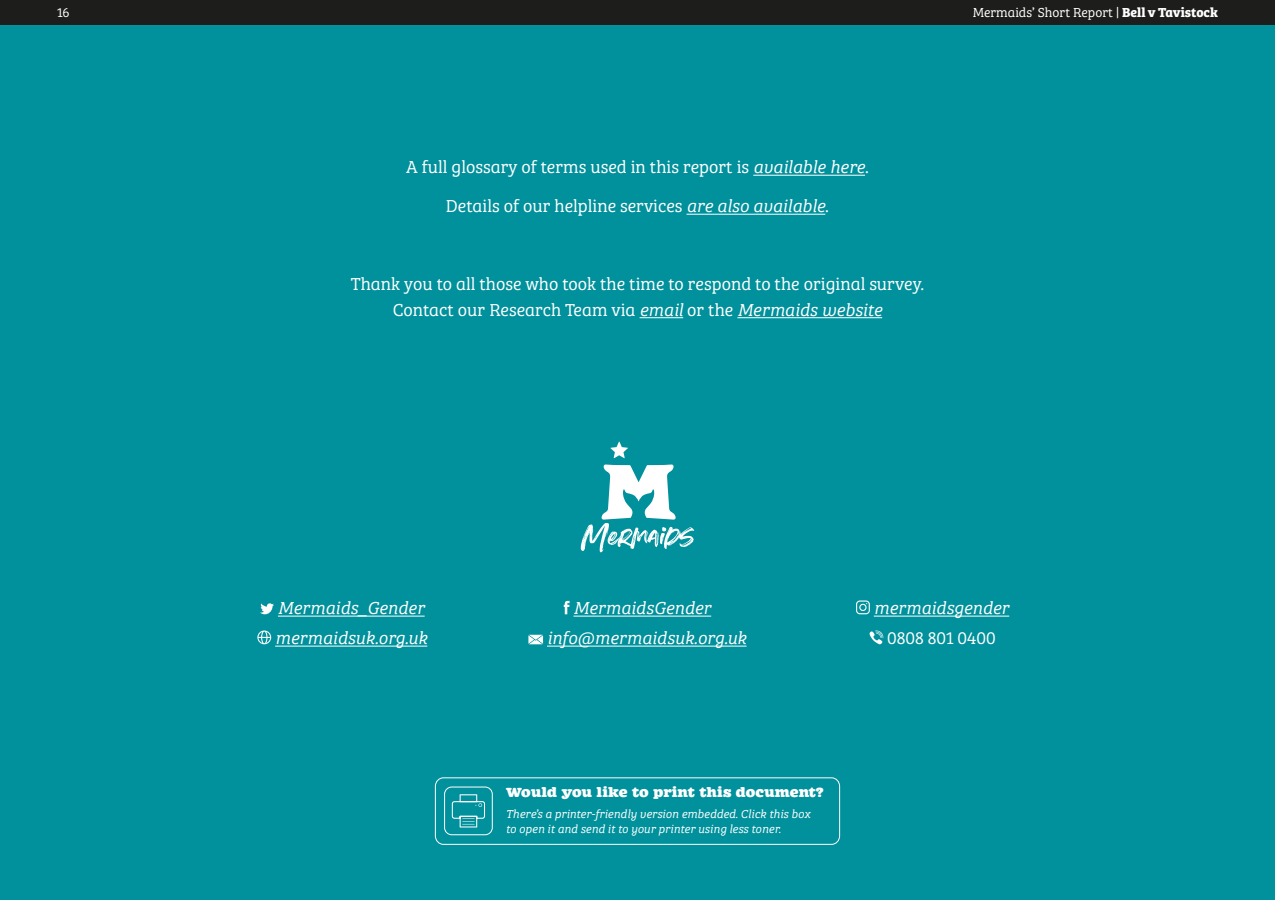
<style>
.page{position:relative;width:1275px;height:900px;background:#00919c}
.page>*{position:absolute;margin:0;border:0;box-sizing:border-box;transform-origin:0 0}
.t1{font:18px/39px "Bree Serif Lt";color:#fff;text-align:center}
.t2{font:italic 18px/30px "Bree Serif Lt";color:#fff}
.t3{font:13.5px "Bree Serif Lt";color:#fff}
.t4{font:900 13.5px "Westin";color:#fff}
.t5{font:italic 12px/15px "Bree Serif Lt";color:#fff}
.s1{font-family:"Bree Serif";font-weight:700}
.s2{font-style:italic}
</style>
<div class="page">
<hr style="left:753px;top:175px;width:112px;height:1px;background:#fff">
<hr style="left:687px;top:214px;width:138px;height:1px;background:#fff">
<hr style="left:640px;top:317px;width:43px;height:1px;background:#fff">
<hr style="left:737px;top:317px;width:145px;height:1px;background:#fff">
<hr style="left:278px;top:616px;width:147px;height:1px;background:#fff">
<hr style="left:275px;top:646px;width:152px;height:1px;background:#fff">
<svg style="left:260px;top:603px;width:14px;height:11px"></svg>
<svg style="left:257px;top:631px;width:14px;height:13px"></svg>
<hr style="left:574px;top:616px;width:137px;height:1px;background:#fff">
<hr style="left:547px;top:646px;width:200px;height:1px;background:#fff">
<svg style="left:564px;top:601px;width:6px;height:13px"></svg>
<svg style="left:528px;top:635px;width:15px;height:9px"></svg>
<hr style="left:874px;top:616px;width:135px;height:1px;background:#fff">
<svg style="left:856px;top:601px;width:14px;height:13px"></svg>
<svg style="left:870px;top:631px;width:13px;height:13px"></svg>
<svg style="left:611px;top:442px;width:17px;height:16px"></svg>
<svg style="left:581px;top:465px;width:113px;height:87px"></svg>
<div style="left:435px;top:777px;width:405px;height:68px;border:1px solid #fff;border-radius:8px"></div>
<div style="left:444px;top:787px;width:49px;height:48px;border:1px solid #fff;border-radius:7px"></div>
<svg style="left:452px;top:794px;width:33px;height:34px"></svg>
<div style="left:0;top:0;width:1275px;height:25px;background:#1d1d1b"></div>
<p class="t3" style="left:57px;top:3px;width:14px">16</p>
<p class="t3" style="left:973px;top:3px;width:247px">Mermaids’ Short Report | <span class="s1">Bell v Tavistock</span></p>
<p class="t1" style="left:406px;top:147px;width:464px">A full glossary of terms used in this report is <span class="s2">available here</span>.<br>Details of our helpline services <span class="s2">are also available</span>.</p>
<p class="t1" style="left:351px;top:271px;width:575px;line-height:25.5px">Thank you to all those who took the time to respond to the original survey.<br>Contact our Research Team via <span class="s2">email</span> or the <span class="s2">Mermaids website</span></p>
<p class="t2" style="left:275px;top:592px;width:154px">Mermaids_Gender mermaidsuk.org.uk</p>
<p class="t2" style="left:547px;top:592px;width:201px;text-align:center">MermaidsGender info@mermaidsuk.org.uk</p>
<p class="t2" style="left:874px;top:592px;width:137px">mermaidsgender</p>
<p class="t1" style="left:887px;top:618px;width:110px">0808 801 0400</p>
<p class="t4" style="left:506px;top:783px;width:320px">Would you like to print this document?</p>
<p class="t5" style="left:506px;top:806px;width:306px">There’s a printer-friendly version embedded. Click this box to open it and send it to your printer using less toner.</p>
</div>
